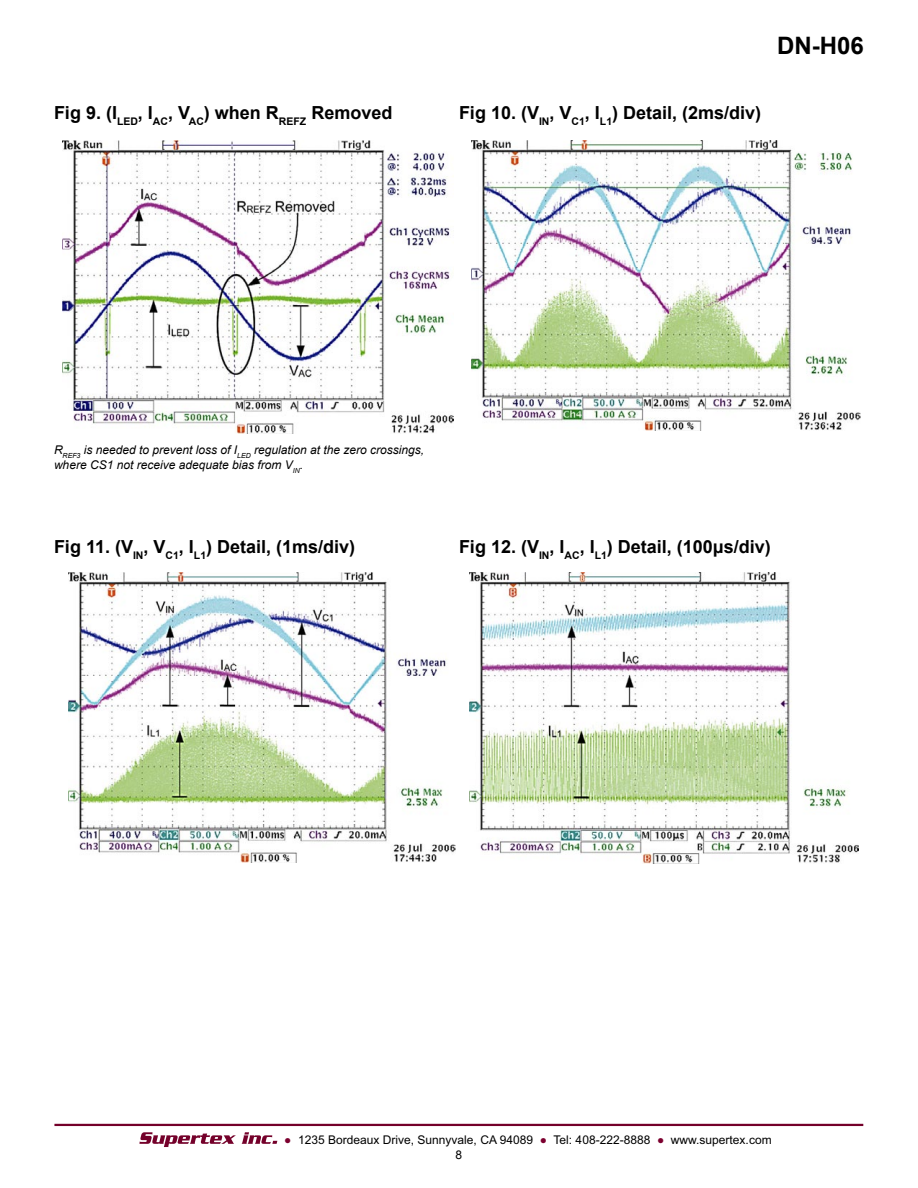
<style>
.page{position:relative;width:918px;height:1188px;background:#fff}
.page>*{position:absolute;margin:0;border:0;box-sizing:border-box;transform-origin:0 0}
.t1{font:700 24px "Arial";color:#000}
.t2{font:700 18px "Arial";color:#000}
.t3{font:italic 12px/14.4px "Arial";color:#000}
.t4{font:12px "Arial";color:#000}
.s1{color:#7c002f}
</style>
<div class="page">
<hr style="left:54px;top:1124px;width:809px;height:2px;background:#74002a">
<svg style="left:139px;top:1132px;width:97px;height:15px"></svg>
<svg style="left:242px;top:1132px;width:35px;height:12px"></svg>
<img style="left:62px;top:140px;width:391px;height:294px">
<img style="left:472px;top:140px;width:388px;height:291px">
<img style="left:68px;top:572px;width:388px;height:291px">
<img style="left:470px;top:572px;width:389px;height:292px">
<h1 class="t1" style="left:777px;top:30px;width:88px">DN-H06</h1>
<p class="t2" style="left:54px;top:101px;width:340px">Fig 9. (I<sub>LED</sub>, I<sub>AC</sub>, V<sub>AC</sub>) when R<sub>REFZ</sub> Removed</p>
<p class="t2" style="left:459px;top:101px;width:304px">Fig 10. (V<sub>IN</sub>, V<sub>C1</sub>, I<sub>L1</sub>) Detail, (2ms/div)</p>
<p class="t3" style="left:54px;top:443px;width:372px">R<sub>REF3</sub> is needed to prevent loss of I<sub>LED</sub> regulation at the zero crossings, where CS1 not receive adequate bias from V<sub>IN</sub>.</p>
<p class="t2" style="left:54px;top:535px;width:303px">Fig 11. (V<sub>IN</sub>, V<sub>C1</sub>, I<sub>L1</sub>) Detail, (1ms/div)</p>
<p class="t2" style="left:459px;top:535px;width:313px">Fig 12. (V<sub>IN</sub>, I<sub>AC</sub>, I<sub>L1</sub>) Detail, (100μs/div)</p>
<p class="t4" style="left:284px;top:1132px;width:489px"><span class="s1">●</span> 1235 Bordeaux Drive, Sunnyvale, CA 94089 <span class="s1">●</span> Tel: 408-222-8888 <span class="s1">●</span> www.supertex.com</p>
<p class="t4" style="left:456px;top:1147px;width:8px">8</p>
</div>
